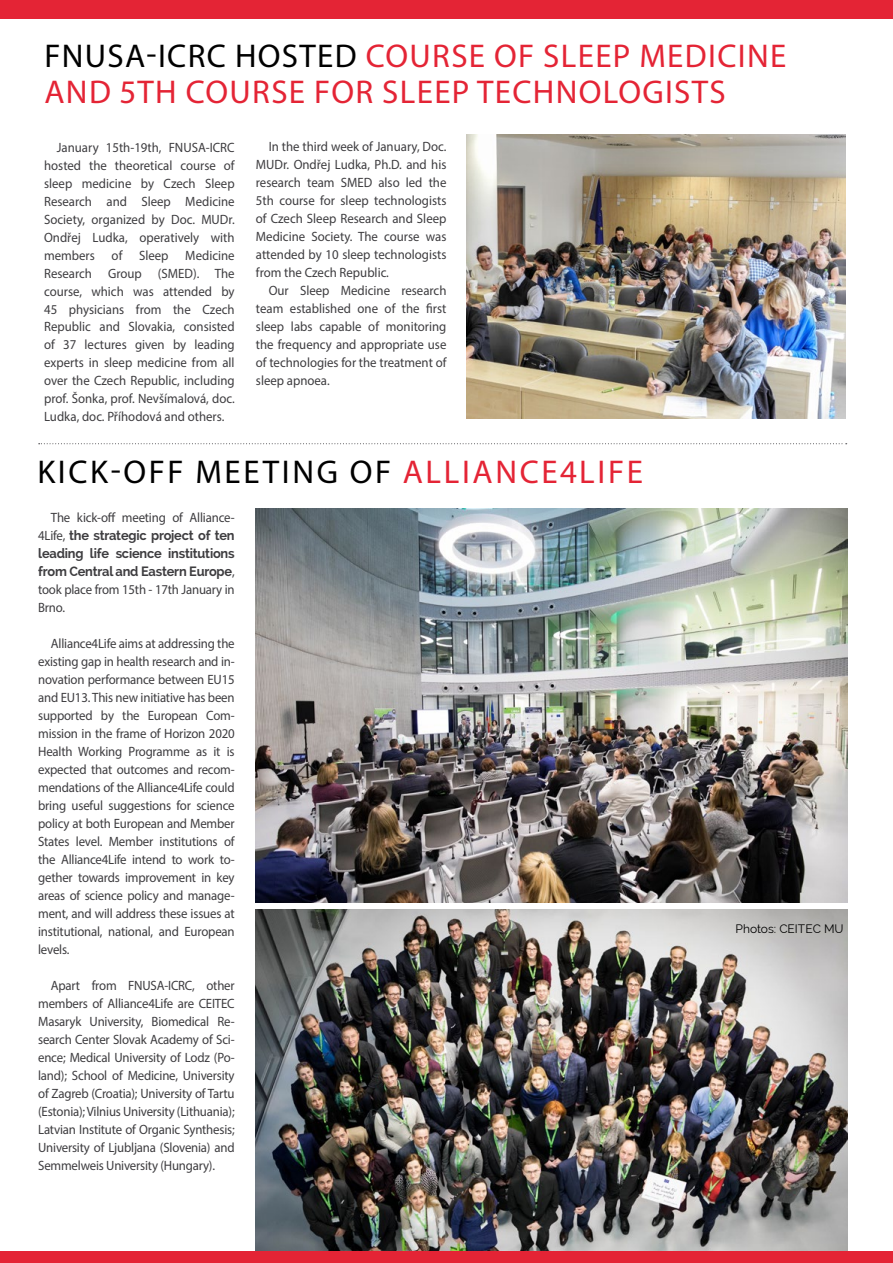
<style>
.page{position:relative;width:893px;height:1263px;background:#fff}
.page>*{position:absolute;margin:0;border:0;box-sizing:border-box;transform-origin:0 0}
.t1{font:33px/36px "Myriad Pro";letter-spacing:.04em;color:#e42435}
.t2{font:33px "Myriad Pro";letter-spacing:.08em;color:#000}
.t3{font:13.5px/18px "Myriad Pro";letter-spacing:-.01em;color:#3e3d40;text-align:justify;scale:.95 1}
.t4{font:700 13.5px/18px "Raleway";letter-spacing:-.015em;color:#3e3d40;text-align:justify;scale:.95 1}
.t5{font:12px "Raleway";color:#000}
.s1{color:#000}
.s2{color:#e42435}
.s3{font-family:"Myriad Pro";font-weight:400}
</style>
<div class="page">
<div style="left:0;top:0;width:893px;height:18px;background:#e42435"></div>
<img style="left:467px;top:134px;width:379px;height:284px">
<img style="left:256px;top:509px;width:592px;height:393px">
<svg style="left:39px;top:443px;width:808px;height:1px"></svg>
<img style="left:256px;top:909px;width:591px;height:342px">
<div style="left:0;top:1251px;width:893px;height:12px;background:#e42435"></div>
<h1 class="t1" style="left:44px;top:38px;width:743px"><span class="s1">FNUSA-ICRC HOSTED</span> COURSE OF SLEEP MEDICINE<br>AND 5TH COURSE FOR SLEEP TECHNOLOGISTS</h1>
<p class="t3" style="left:44px;top:138px;width:202px;text-indent:13px">January 15th-19th, FNUSA-ICRC hosted the theoretical course of sleep medicine by Czech Sleep Research and Sleep Medicine Society, organized by Doc. MUDr.<br>Ondřej Ludka, operatively with members of Sleep Medicine Research Group (SMED). The course, which was attended by 45 physicians from the Czech Republic and Slovakia, consisted of 37 lectures given by leading experts in sleep medicine from all over the Czech Republic, including prof. Šonka, prof. Nevšímalová, doc.<br>Ludka, doc. Příhodová and others.</p>
<p class="t3" style="left:256px;top:138px;width:202px;text-indent:13px">In the third week of January, Doc.<br>MUDr. Ondřej Ludka, Ph.D. and his research team SMED also led the 5th course for sleep technologists of Czech Sleep Research and Sleep Medicine Society. The course was attended by 10 sleep technologists from the Czech Republic.</p>
<p class="t3" style="left:256px;top:282px;width:202px;text-indent:13px">Our Sleep Medicine research team established one of the first sleep labs capable of monitoring the frequency and appropriate use of technologies for the treatment of sleep apnoea.</p>
<h1 class="t2" style="left:37px;top:451px;width:607px">KICK-OFF MEETING OF <span class="s2">ALLIANCE4LIFE</span></h1>
<p class="t3" style="left:51px;top:508px;width:195px">The kick-off meeting of Alliance-</p>
<p class="t4" style="left:38px;top:526px;width:208px"><span class="s3">4Life,</span> the strategic project of ten leading life science institutions from Central and Eastern Europe<span class="s3">,</span></p>
<p class="t3" style="left:38px;top:580px;width:208px">took place from 15th - 17th January in<br>Brno.</p>
<p class="t3" style="left:38px;top:634px;width:208px;text-indent:13px">Alliance4Life aims at addressing the existing gap in health research and in&shy;novation performance between EU15 and EU13. This new initiative has been supported by the European Com&shy;mission in the frame of Horizon 2020<br>Health Working Programme as it is expected that outcomes and recom&shy;mendations of the Alliance4Life could bring useful suggestions for science policy at both European and Member States level. Member institutions of the Alliance4Life intend to work to&shy;gether towards improvement in key areas of science policy and manage&shy;ment, and will address these issues at institutional, national, and European levels.</p>
<p class="t3" style="left:38px;top:976px;width:208px;text-indent:13px">Apart from FNUSA-ICRC, other members of Alliance4Life are CEITEC Masaryk University, Biomedical Re&shy;search Center Slovak Academy of Sci&shy;ence; Medical University of Lodz (Po&shy;land); School of Medicine, University of Zagreb (Croatia); University of Tartu (Estonia); Vilnius University (Lithuania); Latvian Institute of Organic Synthesis; University of Ljubljana (Slovenia) and Semmelweis University (Hungary).</p>
<p class="t5" style="left:736px;top:922px;width:109px">Photos: CEITEC MU</p>
</div>
